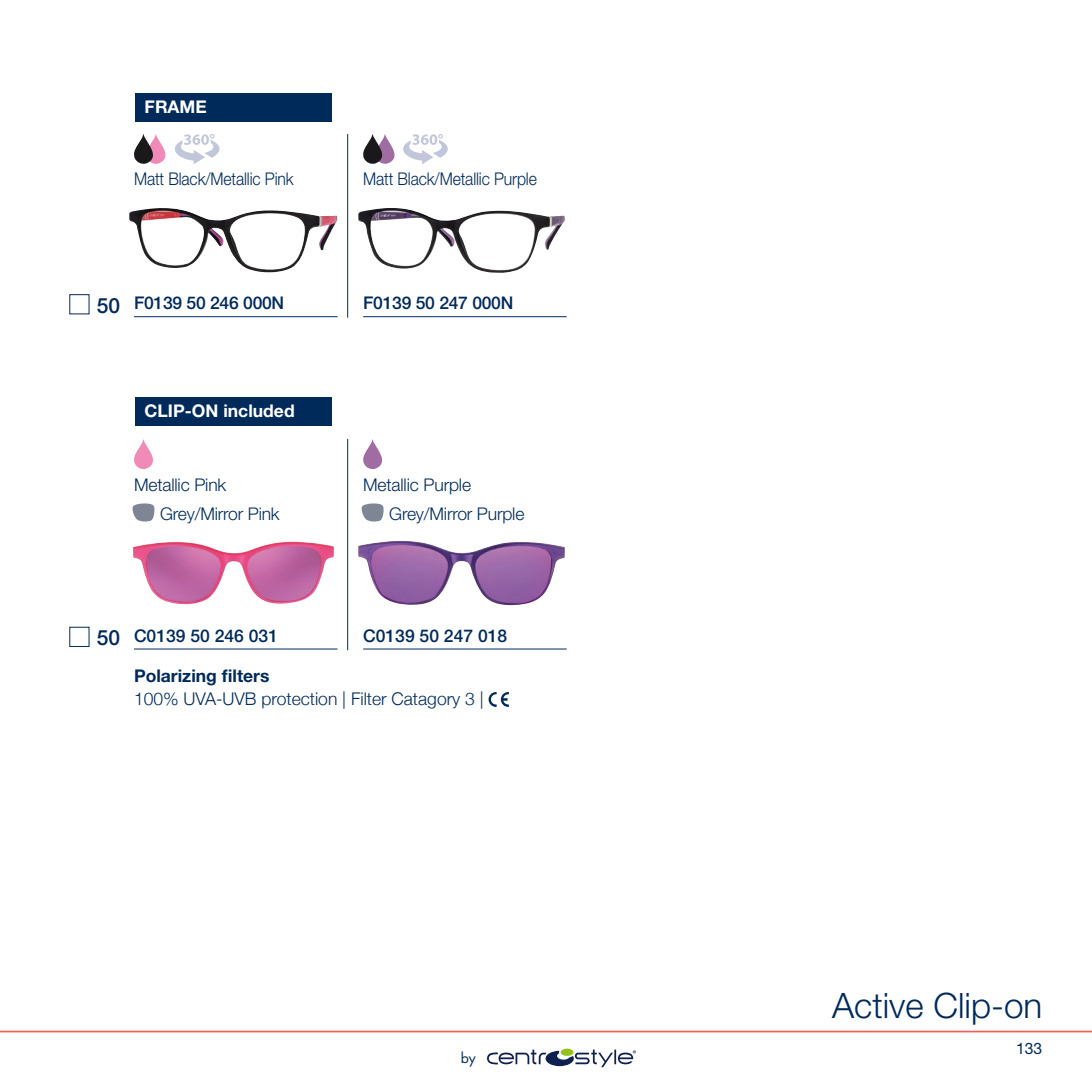
<style>
.page{position:relative;width:1092px;height:1092px;background:#fff}
.page>*{position:absolute;margin:0;border:0;box-sizing:border-box;transform-origin:0 0}
.t1{font:300 35px "Helvetica Neue LT Std";color:#002a5a}
.t2{font:500 17.5px "Helvetica Neue LT Std";letter-spacing:-.015em;color:#002a5a}
.t3{font:300 17.5px "Helvetica Neue LT Std";letter-spacing:-.01em;color:#002a5a}
.t4{font:300 17.5px "Helvetica Neue LT Std";letter-spacing:-.01em;color:#002a5a;scale:.9 1}
.t5{font:300 17.5px "Helvetica Neue";color:#002a5a}
.t6{font:700 17.5px "Helvetica Neue LT Std";color:#fff}
.t7{font:700 17.5px "Helvetica Neue LT Std";color:#002a5a}
.t8{font:15.75px "Helvetica Neue LT Std";color:#002a5a}
.t9{font:14px "Futura Std";color:#002a5a}
.s1{font-size:21px}
</style>
<div class="page">
<hr style="left:0;top:1030px;width:1091px;height:2px;background:#ec615c">
<svg style="left:403px;top:134px;width:45px;height:30px"></svg>
<img style="left:129px;top:208px;width:208px;height:65px">
<svg style="left:134px;top:134px;width:31px;height:30px"></svg>
<img style="left:358px;top:208px;width:207px;height:65px">
<svg style="left:363px;top:134px;width:31px;height:30px"></svg>
<img style="left:133px;top:541px;width:201px;height:64px">
<svg style="left:132px;top:503px;width:22px;height:18px"></svg>
<svg style="left:488px;top:692px;width:21px;height:14px"></svg>
<svg style="left:361px;top:503px;width:22px;height:18px"></svg>
<svg style="left:134px;top:439px;width:19px;height:30px"></svg>
<svg style="left:363px;top:439px;width:19px;height:30px"></svg>
<svg style="left:174px;top:134px;width:46px;height:30px"></svg>
<img style="left:358px;top:541px;width:207px;height:64px">
<hr style="left:134px;top:316px;width:203px;height:1px;background:#002a5a">
<div style="left:135px;top:93px;width:196px;height:28px;background:#002a5a"></div>
<div style="left:135px;top:397px;width:196px;height:28px;background:#002a5a"></div>
<hr style="left:347px;top:134px;width:1px;height:183px;background:#002a5a">
<hr style="left:363px;top:316px;width:203px;height:1px;background:#002a5a">
<hr style="left:134px;top:648px;width:203px;height:1px;background:#002a5a">
<hr style="left:347px;top:439px;width:1px;height:211px;background:#002a5a">
<hr style="left:363px;top:648px;width:203px;height:1px;background:#002a5a">
<svg style="left:487px;top:1049px;width:149px;height:18px"></svg>
<p class="t6" style="left:145px;top:96px;width:64px">FRAME</p>
<p class="t4" style="left:134px;top:168px;width:179px">Matt Black/Metallic Pink</p>
<p class="t2" style="left:97px;top:293px;width:189px"><span class="s1">50</span> F0139 50 246 000N</p>
<p class="t6" style="left:145px;top:400px;width:152px">CLIP-ON included</p>
<p class="t3" style="left:134px;top:473px;width:94px">Metallic Pink</p>
<p class="t4" style="left:363px;top:168px;width:194px">Matt Black/Metallic Purple</p>
<p class="t2" style="left:363px;top:293px;width:152px">F0139 50 247 000N</p>
<p class="t3" style="left:363px;top:473px;width:109px">Metallic Purple</p>
<p class="t3" style="left:160px;top:503px;width:121px">Grey/Mirror Pink</p>
<p class="t3" style="left:389px;top:503px;width:137px">Grey/Mirror Purple</p>
<p class="t2" style="left:97px;top:625px;width:183px"><span class="s1">50</span> C0139 50 246 031</p>
<p class="t2" style="left:363px;top:625px;width:145px">C0139 50 247 018</p>
<p class="t7" style="left:134px;top:665px;width:137px">Polarizing filters</p>
<p class="t5" style="left:134px;top:684px;width:351px">100% UVA-UVB protection | Filter Catagory 3 |</p>
<p class="t9" style="left:461px;top:1048px;width:17px">by</p>
<h1 class="t1" style="left:832px;top:983px;width:212px">Active Clip-on</h1>
<p class="t8" style="left:1015px;top:1038px;width:28px">133</p>
</div>
